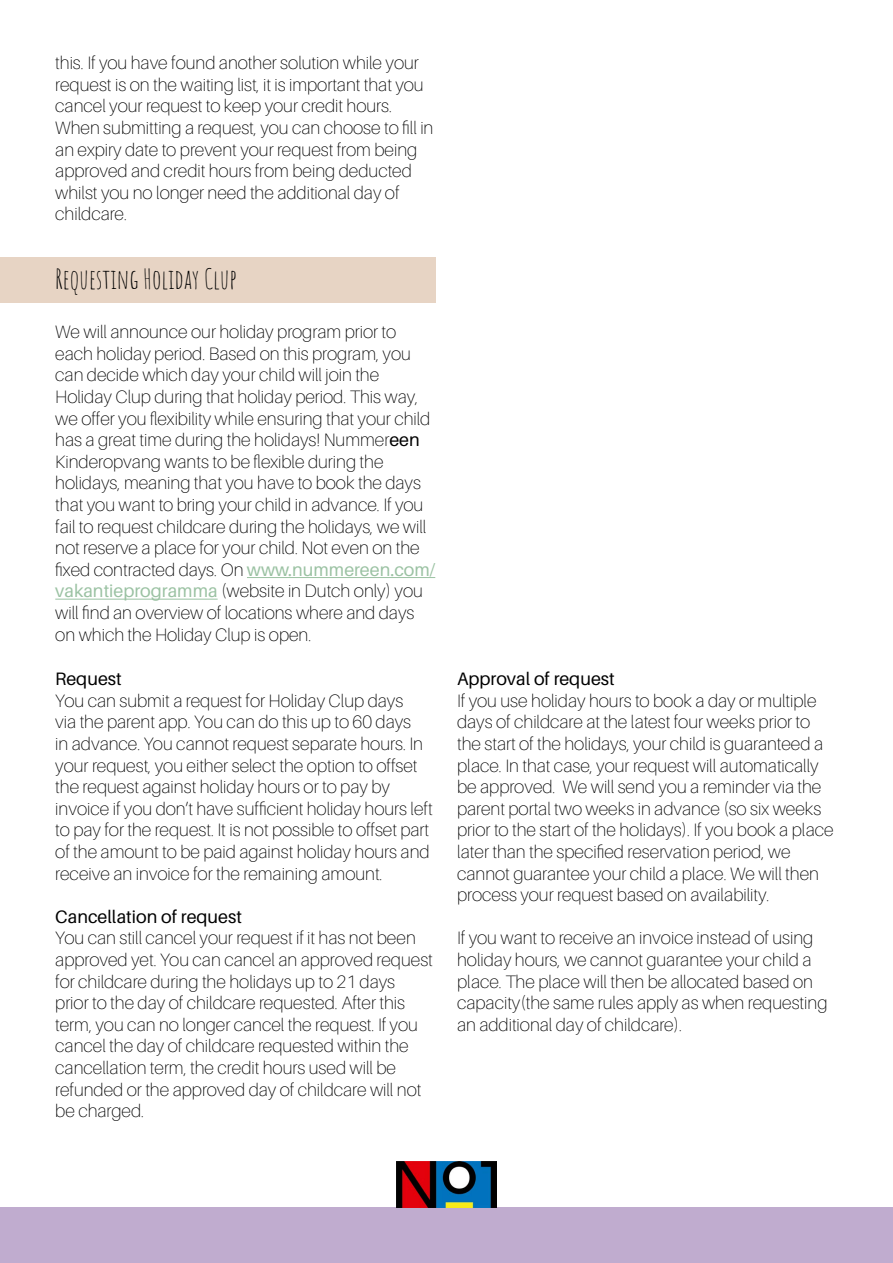
<style>
.page{position:relative;width:893px;height:1263px;background:#fff}
.page>*{position:absolute;margin:0;border:0;box-sizing:border-box;transform-origin:0 0}
.t1{font:27px "Amatic SC";color:#000}
.t2{font:100 18px/21.6px "Aileron";color:#000}
.t3{font:18px "Aileron";color:#000}
.s1{font-weight:400}
.s2{font-weight:400;color:#9bc2a3}
</style>
<div class="page">
<div style="left:0;top:1208px;width:893px;height:55px;background:#c0accf"></div>
<img style="left:396px;top:1161px;width:101px;height:46px">
<hr style="left:247px;top:577px;width:188px;height:1px;background:#9bc2a3">
<hr style="left:55px;top:599px;width:163px;height:1px;background:#9bc2a3">
<div style="left:0;top:257px;width:436px;height:46px;background:#e7d4c4"></div>
<p class="t2" style="left:55px;top:52px;width:380px">this. If you have found another solution while your request is on the waiting list, it is important that you cancel your request to keep your credit hours.<br>When submitting a request, you can choose to fill in an expiry date to prevent your request from being approved and credit hours from being deducted whilst you no longer need the additional day of childcare.</p>
<h1 class="t1" style="left:55px;top:260px;width:183px">Requesting Holiday Clup</h1>
<p class="t2" style="left:55px;top:321px;width:381px">We will announce our holiday program prior to each holiday period. Based on this program, you can decide which day your child will join the Holiday Clup during that holiday period. This way, we offer you flexibility while ensuring that your child has a great time during the holidays! Nummer<span class="s1">een </span>Kinderopvang wants to be flexible during the holidays, meaning that you have to book the days that you want to bring your child in advance. If you fail to request childcare during the holidays, we will not reserve a place for your child. Not even on the fixed contracted days. On <span class="s2">www.nummereen.com/ vakantieprogramma</span> (website in Dutch only) you will find an overview of locations where and days on which the Holiday Clup is open.</p>
<p class="t3" style="left:55px;top:669px;width:68px">Request</p>
<p class="t2" style="left:55px;top:690px;width:379px">You can submit a request for Holiday Clup days<br>via the parent app. You can do this up to 60 days<br>in advance. You cannot request separate hours. In your request, you either select the option to offset the request against holiday hours or to pay by invoice if you don’t have sufficient holiday hours left to pay for the request. It is not possible to offset part of the amount to be paid against holiday hours and receive an invoice for the remaining amount.</p>
<p class="t3" style="left:55px;top:907px;width:188px">Cancellation of request</p>
<p class="t2" style="left:55px;top:927px;width:379px">You can still cancel your request if it has not been approved yet. You can cancel an approved request for childcare during the holidays up to 21 days prior to the day of childcare requested. After this term, you can no longer cancel the request. If you cancel the day of childcare requested within the cancellation term, the credit hours used will be refunded or the approved day of childcare will not be charged.</p>
<p class="t3" style="left:457px;top:669px;width:159px">Approval of request</p>
<p class="t2" style="left:457px;top:690px;width:378px">If you use holiday hours to book a day or multiple days of childcare at the latest four weeks prior to the start of the holidays, your child is guaranteed a place. In that case, your request will automatically be approved. We will send you a reminder via the parent portal two weeks in advance (so six weeks prior to the start of the holidays). If you book a place later than the specified reservation period, we cannot guarantee your child a place. We will then process your request based on availability.</p>
<p class="t2" style="left:457px;top:927px;width:372px">If you want to receive an invoice instead of using holiday hours, we cannot guarantee your child a place. The place will then be allocated based on capacity(the same rules apply as when requesting an additional day of childcare).</p>
</div>
